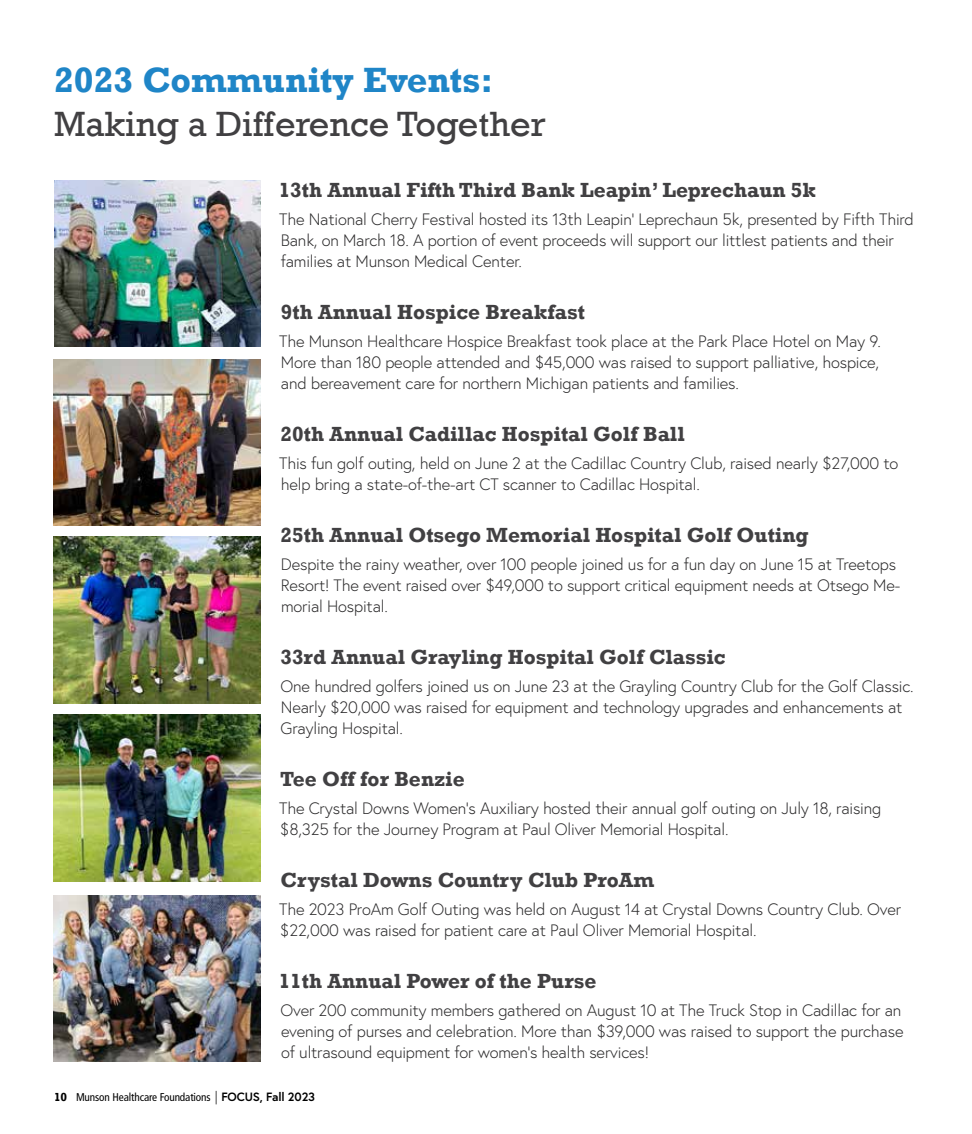
<style>
.page{position:relative;width:972px;height:1134px;background:#fff}
.page>*{position:absolute;margin:0;border:0;box-sizing:border-box;transform-origin:0 0}
.t1{font:36px "Rockwell";color:#414042}
.t2{font:700 36px "Rockwell";color:#1f85c7}
.t3{font:700 21px "Rockwell";color:#414042}
.t4{font:300 16.5px/21px "Europa";letter-spacing:-.01em;color:#292829}
.t5{font:condensed 11.25px "Frutiger LT Std";letter-spacing:-.01em;color:#000}
.s1{font-family:"Rockwell";font-weight:700;font-stretch:normal;font-size:12px}
.s2{font-weight:300;font-size:13.5px}
.s3{font-family:"Europa";font-weight:700;font-stretch:normal;font-size:12px}
</style>
<div class="page">
<img style="left:53px;top:359px;width:207px;height:167px">
<img style="left:54px;top:180px;width:206px;height:167px">
<img style="left:53px;top:537px;width:207px;height:166px">
<img style="left:53px;top:715px;width:207px;height:167px">
<img style="left:53px;top:895px;width:207px;height:167px">
<h1 class="t2" style="left:54px;top:58px;width:441px">2023 Community Events:</h1>
<h1 class="t1" style="left:54px;top:103px;width:493px">Making a Difference Together</h1>
<p class="t3" style="left:279px;top:177px;width:539px">13th Annual Fifth Third Bank Leapin’ Leprechaun 5k</p>
<p class="t4" style="left:279px;top:208px;width:636px">The National Cherry Festival hosted its 13th Leapin’ Leprechaun 5k, presented by Fifth Third<br>Bank, on March 18. A portion of event proceeds will support our littlest patients and their families at Munson Medical Center.</p>
<p class="t3" style="left:281px;top:299px;width:306px">9th Annual Hospice Breakfast</p>
<p class="t4" style="left:279px;top:330px;width:603px;text-align:justify">The Munson Healthcare Hospice Breakfast took place at the Park Place Hotel on May 9.<br>More than 180 people attended and $45,000 was raised to support palliative, hospice, and bereavement care for northern Michigan patients and families.</p>
<p class="t3" style="left:281px;top:421px;width:406px">20th Annual Cadillac Hospital Golf Ball</p>
<p class="t4" style="left:279px;top:452px;width:621px">This fun golf outing, held on June 2 at the Cadillac Country Club, raised nearly $27,000 to help bring a state-of-the-art CT scanner to Cadillac Hospital.</p>
<p class="t3" style="left:281px;top:522px;width:529px">25th Annual Otsego Memorial Hospital Golf Outing</p>
<p class="t4" style="left:281px;top:553px;width:621px">Despite the rainy weather, over 100 people joined us for a fun day on June 15 at Treetops<br>Resort! The event raised over $49,000 to support critical equipment needs at Otsego Me&shy;morial Hospital.</p>
<p class="t3" style="left:280px;top:644px;width:447px">33rd Annual Grayling Hospital Golf Classic</p>
<p class="t4" style="left:281px;top:675px;width:635px">One hundred golfers joined us on June 23 at the Grayling Country Club for the Golf Classic.<br>Nearly $20,000 was raised for equipment and technology upgrades and enhancements at<br>Grayling Hospital.</p>
<p class="t3" style="left:280px;top:766px;width:186px">Tee Off for Benzie</p>
<p class="t4" style="left:279px;top:797px;width:604px">The Crystal Downs Women’s Auxiliary hosted their annual golf outing on July 18, raising $8,325 for the Journey Program at Paul Oliver Memorial Hospital.</p>
<p class="t3" style="left:281px;top:867px;width:375px">Crystal Downs Country Club ProAm</p>
<p class="t4" style="left:279px;top:898px;width:623px">The 2023 ProAm Golf Outing was held on August 14 at Crystal Downs Country Club. Over $22,000 was raised for patient care at Paul Oliver Memorial Hospital.</p>
<p class="t3" style="left:279px;top:968px;width:319px">11th Annual Power of the Purse</p>
<p class="t4" style="left:281px;top:999px;width:624px">Over 200 community members gathered on August 10 at The Truck Stop in Cadillac for an evening of purses and celebration. More than $39,000 was raised to support the purchase of ultrasound equipment for women’s health services!</p>
<p class="t5" style="left:54px;top:1091px;width:263px"><span class="s1">10</span> Munson Healthcare Foundations <span class="s2">|</span> <span class="s3">FOCUS, Fall 2023</span></p>
</div>
